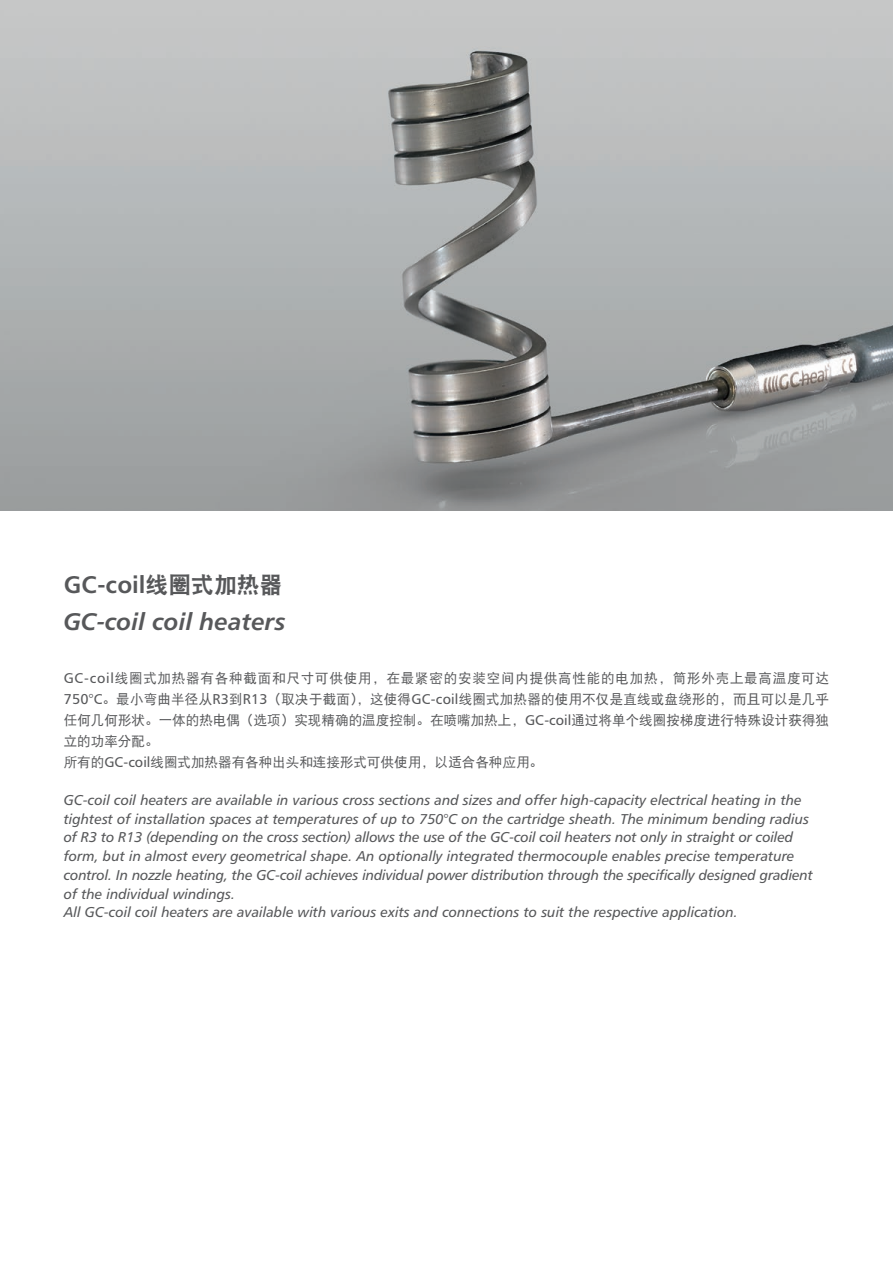
<style>
.page{position:relative;width:893px;height:1263px;background:#fff}
.page>*{position:absolute;margin:0;border:0;box-sizing:border-box;transform-origin:0 0}
.t1{font:24px "Humanist 777 BT Bold Italic B";color:#57585a}
.t2{font:24px "Humanist 777 BT Bold B";color:#57585a}
.t3{font:14.25px/18.8px "Humanist 777 BT Italic B";color:#57585a}
.t4{font:13.5px/21px "DFP Hei W5";letter-spacing:.015em;color:#57585a}
.s1{font-family:"DFP Hei W9";font-size:22.8px}
.s2{font-family:"Humanist 777 BT Roman B";font-size:14.25px}
</style>
<div class="page">
<img style="left:0;top:0;width:893px;height:510px">
<h1 class="t2" style="left:64px;top:570px;width:220px">GC-coil<span class="s1">线圈式加热器</span></h1>
<h1 class="t1" style="left:64px;top:606px;width:223px">GC-coil coil heaters</h1>
<p class="t4" style="left:64px;top:667px;width:767px"><span class="s2">GC-coil</span>线圈式加热器有各种截面和尺寸可供使用，在最紧密的安装空间内提供高性能的电加热，筒形外壳上最高温度可达<span class="s2">750°C</span>。最小弯曲半径从<span class="s2">R3</span>到<span class="s2">R13</span>（取决于截面），这使得<span class="s2">GC-coil</span>线圈式加热器的使用不仅是直线或盘绕形的，而且可以是几乎任何几何形状。一体的热电偶（选项）实现精确的温度控制。在喷嘴加热上，<span class="s2">GC-coil</span>通过将单个线圈按梯度进行特殊设计获得独立的功率分配。<br>所有的<span class="s2">GC-coil</span>线圈式加热器有各种出头和连接形式可供使用，以适合各种应用。</p>
<p class="t3" style="left:64px;top:790px;width:751px">GC-coil coil heaters are available in various cross sections and sizes and offer high-capacity electrical heating in the tightest of installation spaces at temperatures of up to 750°C on the cartridge sheath. The minimum bending radius of R3 to R13 (depending on the cross section) allows the use of the GC-coil coil heaters not only in straight or coiled form, but in almost every geometrical shape. An optionally integrated thermocouple enables precise temperature control. In nozzle heating, the GC-coil achieves individual power distribution through the specifically designed gradient of the individual windings.<br>All GC-coil coil heaters are available with various exits and connections to suit the respective application.</p>
</div>
